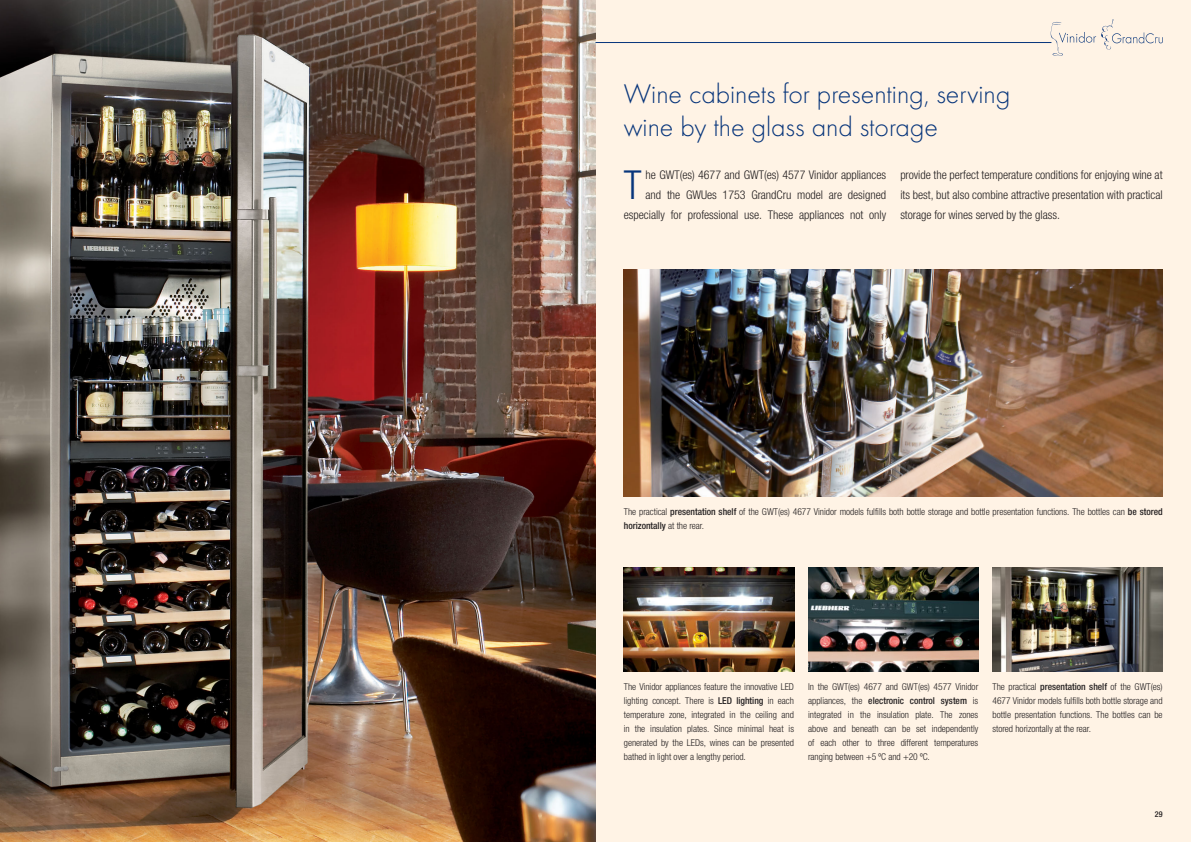
<style>
.page{position:relative;width:1191px;height:842px;background:#fff3e5}
.page>*{position:absolute;margin:0;border:0;box-sizing:border-box;transform-origin:0 0}
.t1{font:300 condensed 40px "Helvetica Neue LTW1 G";color:#07357b}
.t2{font:300 28px/33px "Futura";color:#07357b}
.t3{font:300 condensed 12px/20px "Helvetica Neue LTW1 G";color:#231f20;text-align:right}
.t4{font:300 condensed 9.5px/14px "Helvetica Neue LTW1 G";color:#231f20;text-align:justify}
.t5{font:500 condensed 8px "Helvetica Neue LTW1 G";color:#231f20}
.s1{font-weight:500}
</style>
<div class="page">
<img style="left:624px;top:269px;width:538px;height:228px">
<img style="left:624px;top:567px;width:170px;height:105px">
<img style="left:808px;top:567px;width:170px;height:105px">
<img style="left:992px;top:567px;width:170px;height:105px">
<img style="left:0;top:0;width:595px;height:842px">
<img style="left:1101px;top:20px;width:62px;height:29px">
<hr style="left:595px;top:42px;width:456px;height:1px;background:#07357b">
<img style="left:1050px;top:21px;width:47px;height:35px">
<h2 class="t2" style="left:624px;top:79px;width:388px">Wine cabinets for presenting, serving wine by the glass and storage</h2>
<h1 class="t1" style="left:624px;top:170px;width:19px">T</h1>
<p class="t3" style="left:624px;top:166px;width:264px">he GWT(es) 4677 and GWT(es) 4577 Vinidor appliances<br>and the GWUes 1753 GrandCru model are designed especially for professional use. These appliances not only</p>
<p class="t3" style="left:900px;top:166px;width:264px;text-align:justify">provide the perfect temperature conditions for enjoying wine at its best, but also combine attractive presentation with practical storage for wines served by the glass.</p>
<p class="t4" style="left:624px;top:506px;width:540px">The practical <span class="s1">presentation shelf</span> of the GWT(es) 4677 Vinidor models fulfills both bottle storage and bottle presentation functions. The bottles can <span class="s1">be stored horizontally</span> at the rear.</p>
<p class="t4" style="left:624px;top:681px;width:172px">The Vinidor appliances feature the innovative LED lighting concept. There is <span class="s1">LED lighting</span> in each temperature zone, integrated in the ceiling and in the insulation plates. Since minimal heat is generated by the LEDs, wines can be presented bathed in light over a lengthy period.</p>
<p class="t4" style="left:808px;top:681px;width:172px">In the GWT(es) 4677 and GWT(es) 4577 Vinidor appliances, the <span class="s1">electronic control system</span> is integrated in the insulation plate. The zones above and beneath can be set independently of each other to three different temperatures ranging between +5 ºC and +20 ºC.</p>
<p class="t4" style="left:992px;top:681px;width:172px">The practical <span class="s1">presentation shelf</span> of the GWT(es)<br>4677 Vinidor models fulfills both bottle storage and bottle presentation functions. The bottles can be stored horizontally at the rear.</p>
<p class="t5" style="left:1155px;top:811px;width:9px">29</p>
</div>
